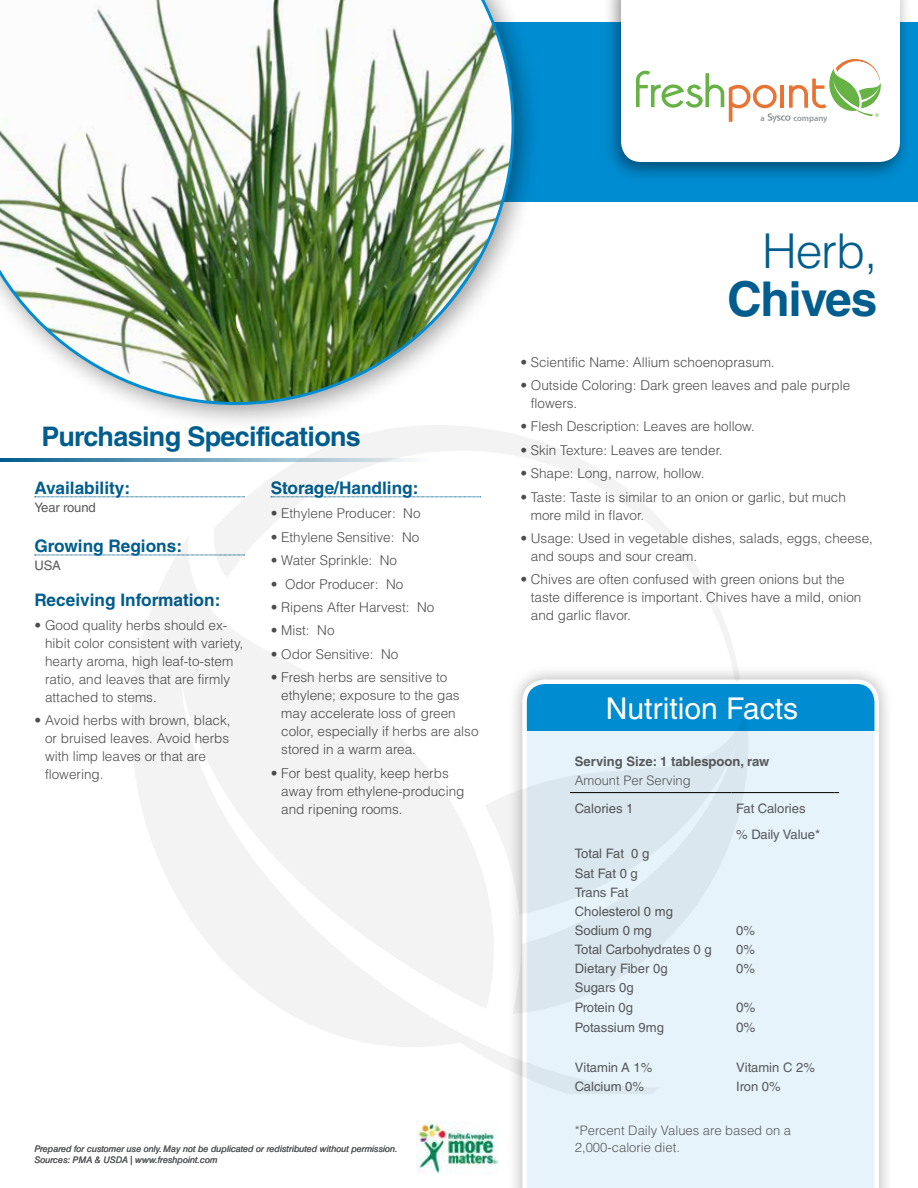
<style>
.page{position:relative;width:918px;height:1188px;background:#fff}
.page>*{position:absolute;margin:0;border:0;box-sizing:border-box;transform-origin:0 0}
.t1{font:700 48px "Helvetica LT Std";letter-spacing:-.025em;color:#005d8d}
.t2{font:300 48px "Helvetica LT Std";color:#005d8d}
.t3{font:30px "Helvetica LT Std";color:#fff}
.t4{font:700 27px "Helvetica LT Std";letter-spacing:-.025em;color:#005d8d}
.t5{font:700 17.25px "Helvetica LT Std";color:#005d8d}
.t6{font:300 13.5px/18px "Helvetica LT Std";color:#4d4d4f}
.t7{font:13.5px "Helvetica LT Std";color:#58595b}
.t8{font:13.05px/19px "Helvetica LT Std";color:#58595b}
.t9{font:300 13.05px/16.5px "Helvetica LT Std";color:#58595b}
.t10{font:700 13.05px "Helvetica LT Std";color:#58595b}
.t11{font:9.6px "Myriad Pro";color:#6cb33f}
.t12{font:italic 9px/12px "Helvetica LT Std";color:#58595b}
.t13{font:600 8.55px "Myriad Pro";color:#939598}
</style>
<div class="page">
<div style="left:507px;top:664px;width:387px;height:524px;background:#000;opacity:.3"></div>
<svg style="left:522px;top:680px;width:357px;height:508px;background:#dfeff8"></svg>
<div style="left:596px;top:685px;width:213px;height:47px;background:#008cd1"></div>
<div style="left:0;top:22px;width:918px;height:180px;background:#008cd1"></div>
<img style="left:0;top:0;width:532px;height:423px">
<hr style="left:731px;top:792px;width:104px;height:1px;background:#000">
<svg style="left:35px;top:497px;width:177px;height:1px"></svg>
<svg style="left:35px;top:555px;width:96px;height:1px"></svg>
<img style="left:417px;top:1121px;width:81px;height:53px">
<svg style="left:0;top:459px;width:212px;height:3px"></svg>
<div style="left:602px;top:0;width:310px;height:183px;background:#000;opacity:.45"></div>
<div style="left:621px;top:0;width:279px;height:162px;background:#fff"></div>
<svg style="left:636px;top:59px;width:246px;height:64px;background:#e9ead7"></svg>
<svg style="left:662px;top:731px;width:86px;height:283px;background:#e0edf4"></svg>
<svg style="left:131px;top:538px;width:531px;height:556px"></svg>
<svg style="left:212px;top:425px;width:528px;height:262px"></svg>
<p class="t13" style="left:761px;top:112px;width:6px">a</p>
<p class="t13" style="left:793px;top:112px;width:36px">company</p>
<p class="t11" style="left:875px;top:110px;width:6px">®</p>
<h3 class="t4" style="left:42px;top:420px;width:321px">Purchasing Specifications</h3>
<p class="t5" style="left:34px;top:477px;width:97px">Availability:</p>
<p class="t8" style="left:34px;top:498px;width:63px">Year round</p>
<p class="t5" style="left:34px;top:535px;width:149px">Growing Regions:</p>
<p class="t8" style="left:34px;top:556px;width:28px">USA</p>
<p class="t5" style="left:34px;top:590px;width:187px">Receiving Information:</p>
<p class="t6" style="left:45px;top:616px;width:200px;text-indent:-11px">• Good quality herbs should ex&shy;hibit color consistent with variety, hearty aroma, high leaf-to-stem ratio, and leaves that are firmly attached to stems.</p>
<p class="t6" style="left:45px;top:711px;width:187px;text-indent:-11px">• Avoid herbs with brown, black, or bruised leaves. Avoid herbs with limp leaves or that are flowering.</p>
<p class="t5" style="left:271px;top:477px;width:149px">Storage/Handling:</p>
<p class="t6" style="left:271px;top:505px;width:151px">• Ethylene Producer: No</p>
<p class="t6" style="left:271px;top:528px;width:150px">• Ethylene Sensitive: No</p>
<p class="t6" style="left:271px;top:551px;width:128px">• Water Sprinkle: No</p>
<p class="t6" style="left:271px;top:575px;width:134px">• Odor Producer: No</p>
<p class="t6" style="left:271px;top:598px;width:165px">• Ripens After Harvest: No</p>
<p class="t6" style="left:271px;top:622px;width:65px">• Mist: No</p>
<p class="t6" style="left:271px;top:645px;width:129px">• Odor Sensitive: No</p>
<p class="t6" style="left:281px;top:668px;width:199px;text-indent:-11px">• Fresh herbs are sensitive to ethylene; exposure to the gas may accelerate loss of green color, especially if herbs are also stored in a warm area.</p>
<p class="t6" style="left:281px;top:764px;width:185px;text-indent:-11px">• For best quality, keep herbs away from ethylene-producing and ripening rooms.</p>
<p class="t12" style="left:34px;top:1142px;width:365px">Prepared for customer use only. May not be duplicated or redistributed without permission.<br>Sources: PMA &amp; USDA | www.freshpoint.com</p>
<h1 class="t2" style="left:762px;top:221px;width:117px">Herb,</h1>
<h1 class="t1" style="left:727px;top:270px;width:152px">Chives</h1>
<p class="t6" style="left:520px;top:353px;width:256px">• Scientific Name: Allium schoenoprasum.</p>
<p class="t6" style="left:531px;top:376px;width:321px;text-indent:-11px">• Outside Coloring: Dark green leaves and pale purple flowers.</p>
<p class="t6" style="left:520px;top:418px;width:236px">• Flesh Description: Leaves are hollow.</p>
<p class="t6" style="left:520px;top:441px;width:204px">• Skin Texture: Leaves are tender.</p>
<p class="t6" style="left:520px;top:464px;width:186px">• Shape: Long, narrow, hollow.</p>
<p class="t6" style="left:531px;top:488px;width:317px;text-indent:-11px">• Taste: Taste is similar to an onion or garlic, but much more mild in flavor.</p>
<p class="t6" style="left:531px;top:529px;width:344px;text-indent:-11px">• Usage: Used in vegetable dishes, salads, eggs, cheese, and soups and sour cream.</p>
<p class="t6" style="left:531px;top:571px;width:332px;text-indent:-11px">• Chives are often confused with green onions but the taste difference is important. Chives have a mild, onion and garlic flavor.</p>
<h2 class="t3" style="left:606px;top:691px;width:194px">Nutrition Facts</h2>
<p class="t10" style="left:575px;top:753px;width:196px">Serving Size: 1 tablespoon, raw</p>
<p class="t9" style="left:575px;top:772px;width:118px">Amount Per Serving</p>
<p class="t8" style="left:575px;top:799px;width:60px">Calories 1</p>
<p class="t8" style="left:736px;top:795px;width:86px;line-height:26.2px">Fat Calories % Daily Value*</p>
<p class="t8" style="left:575px;top:844px;width:100px">Total Fat 0 g<br>Sat Fat 0 g<br>Trans Fat<br>Cholesterol 0 mg<br>Sodium 0 mg</p>
<p class="t8" style="left:736px;top:921px;width:20px">0%</p>
<p class="t8" style="left:575px;top:940px;width:138px">Total Carbohydrates 0 g</p>
<p class="t8" style="left:736px;top:940px;width:20px">0%</p>
<p class="t8" style="left:575px;top:959px;width:94px">Dietary Fiber 0g</p>
<p class="t8" style="left:736px;top:959px;width:20px">0%</p>
<p class="t8" style="left:575px;top:978px;width:60px">Sugars 0g<br>Protein 0g</p>
<p class="t7" style="left:736px;top:999px;width:21px">0%</p>
<p class="t8" style="left:575px;top:1017px;width:91px">Potassium 9mg</p>
<p class="t7" style="left:736px;top:1019px;width:21px">0%</p>
<p class="t8" style="left:575px;top:1057px;width:79px">Vitamin A 1%</p>
<p class="t8" style="left:736px;top:1057px;width:80px">Vitamin C 2%</p>
<p class="t8" style="left:575px;top:1077px;width:71px">Calcium 0%</p>
<p class="t8" style="left:736px;top:1077px;width:46px">Iron 0%</p>
<p class="t9" style="left:575px;top:1122px;width:218px">*Percent Daily Values are based on a<br>2,000-calorie diet.</p>
</div>
